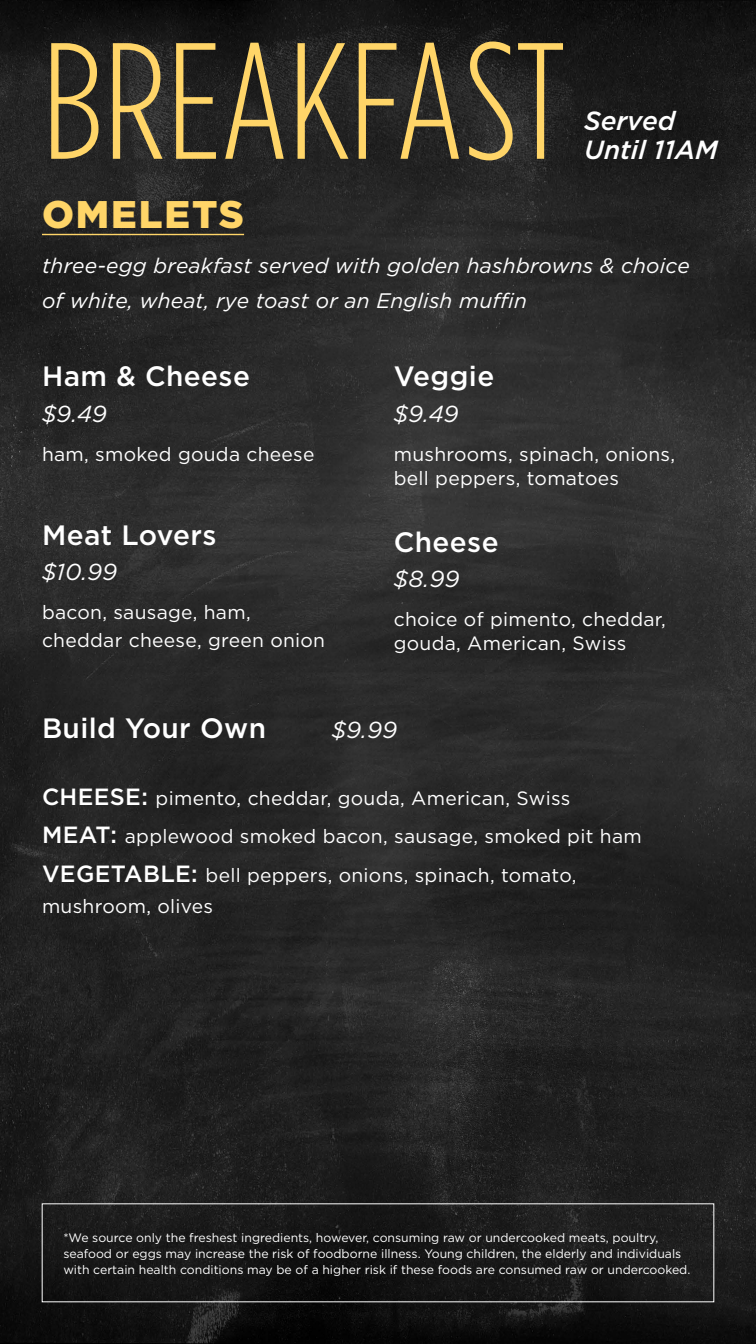
<style>
.page{position:relative;width:756px;height:1344px;background:#fff}
.page>*{position:absolute;margin:0;border:0;box-sizing:border-box;transform-origin:0 0}
.t1{font:300 165.2px "Gotham Condensed";color:#ffd568}
.t2{font:900 38.5px "Gotham";letter-spacing:.05em;color:#ffd568}
.t3{font:500 28px "Gotham";letter-spacing:.015em;color:#fff}
.t4{font:italic 500 26.25px/28.3px "Gotham";color:#fff}
.t5{font:italic 23.1px "Gotham";letter-spacing:.01em;color:#fff}
.t6{font:italic 21px/35px "Gotham";letter-spacing:.01em;color:#fff}
.t7{font:19.25px/24.5px "Gotham";letter-spacing:.015em;color:#fff}
.t8{font:12.25px/16.1px "Gotham";color:#fff}
.s1{font-weight:500;font-size:23.45px}
</style>
<div class="page">
<img style="left:0;top:0;width:756px;height:1344px">
<hr style="left:42px;top:234px;width:202px;height:1px;background:#ffd568">
<h1 class="t1" style="left:42px;top:14px;width:525px">BREAKFAST</h1>
<h3 class="t4" style="left:584px;top:107px;width:135px">Served<br>Until 11AM</h3>
<h2 class="t2" style="left:42px;top:188px;width:204px">OMELETS</h2>
<p class="t6" style="left:42px;top:248px;width:649px">three-egg breakfast served with golden hashbrowns &amp; choice of white, wheat, rye toast or an English muffin</p>
<h3 class="t3" style="left:42px;top:358px;width:210px">Ham &amp; Cheese</h3>
<p class="t5" style="left:42px;top:399px;width:67px">$9.49</p>
<p class="t7" style="left:42px;top:441px;width:274px">ham, smoked gouda cheese</p>
<h3 class="t3" style="left:42px;top:516px;width:176px">Meat Lovers</h3>
<p class="t5" style="left:42px;top:557px;width:77px">$10.99</p>
<p class="t7" style="left:42px;top:598px;width:285px;line-height:28px">bacon, sausage, ham, cheddar cheese, green onion</p>
<h3 class="t3" style="left:394px;top:358px;width:102px">Veggie</h3>
<p class="t5" style="left:394px;top:399px;width:67px">$9.49</p>
<p class="t7" style="left:394px;top:441px;width:283px">mushrooms, spinach, onions, bell peppers, tomatoes</p>
<h3 class="t3" style="left:394px;top:523px;width:106px">Cheese</h3>
<p class="t5" style="left:394px;top:564px;width:67px">$8.99</p>
<p class="t7" style="left:394px;top:606px;width:274px">choice of pimento, cheddar, gouda, American, Swiss</p>
<h3 class="t3" style="left:42px;top:710px;width:226px">Build Your Own</h3>
<p class="t5" style="left:332px;top:715px;width:67px">$9.99</p>
<p class="t7" style="left:42px;top:778px;width:601px;line-height:38.5px"><span class="s1">CHEESE:</span> pimento, cheddar, gouda, American, Swiss<br><span class="s1">MEAT:</span> applewood smoked bacon, sausage, smoked pit ham<br><span class="s1">VEGETABLE:</span> bell peppers, onions, spinach, tomato,</p>
<p class="t7" style="left:42px;top:894px;width:173px">mushroom, olives</p>
<p class="t8" style="left:63px;top:1229px;width:629px">*We source only the freshest ingredients, however, consuming raw or undercooked meats, poultry, seafood or eggs may increase the risk of foodborne illness. Young children, the elderly and individuals with certain health conditions may be of a higher risk if these foods are consumed raw or undercooked.</p>
</div>
